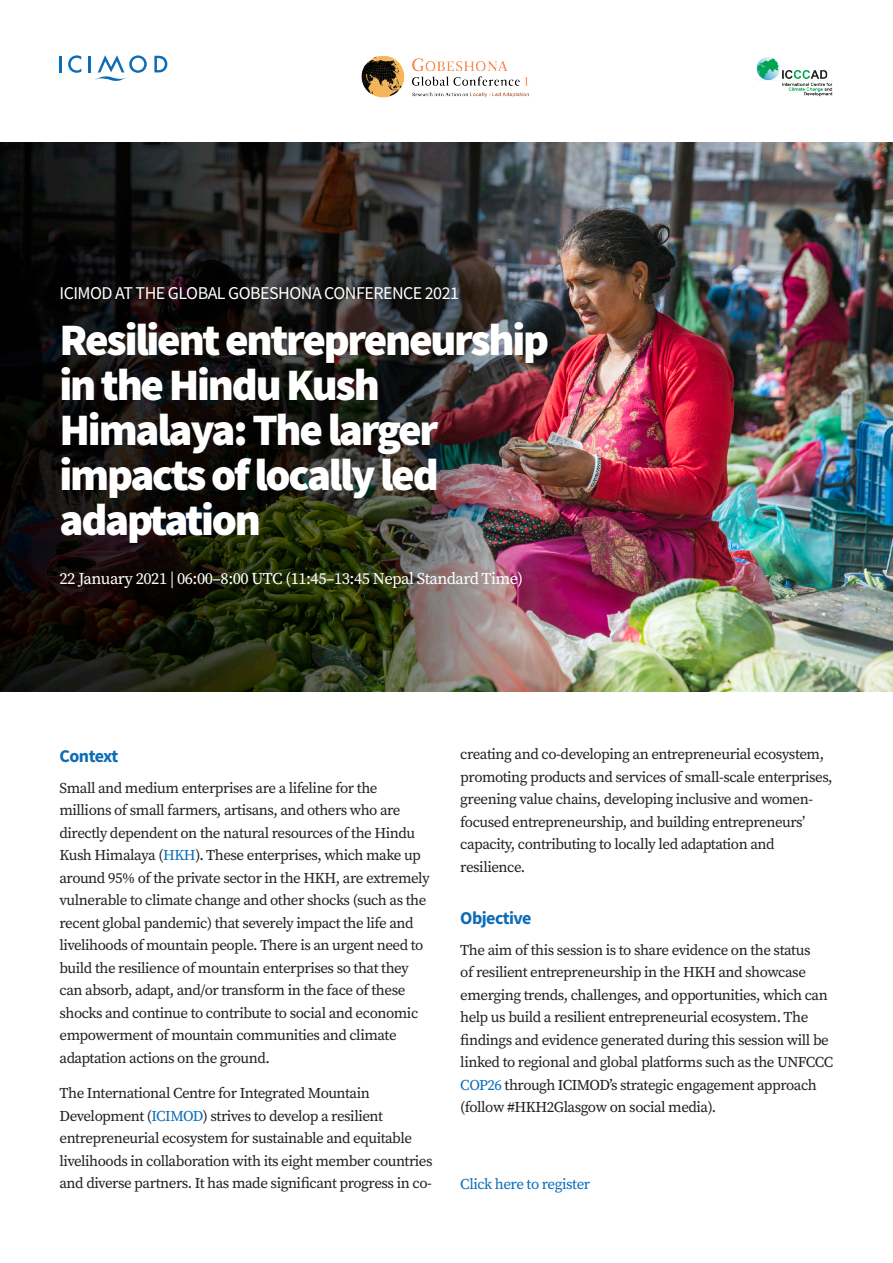
<style>
.page{position:relative;width:893px;height:1263px;background:#fff}
.page>*{position:absolute;margin:0;border:0;box-sizing:border-box;transform-origin:0 0}
.t1{font:900 45px/45px "Source Sans Pro";letter-spacing:-.05em;color:#fff}
.Body{font:18px "Source Sans Pro";letter-spacing:-.03em;color:#fff}
.Head_I{font:700 18px "Source Sans Pro";letter-spacing:-.03em;color:#0d6cb6}
.t2{font:16.5px "Source Serif Pro";letter-spacing:-.03em;color:#fff}
.Body-2{font:15px/22.5px "Source Serif Pro";letter-spacing:-.03em;color:#231f20}
.bullet{font:15px/22.5px "Source Serif Pro";letter-spacing:-.03em;color:#231f20}
.bullet-2{font:15px "Source Serif Pro";letter-spacing:-.03em;color:#0d6cb6}
.s1{color:#0d6cb6}
</style>
<div class="page">
<img style="left:0;top:142px;width:893px;height:549px">
<hr style="left:59px;top:56px;width:3px;height:16px;background:#0d6cb6">
<svg style="left:68px;top:55px;width:13px;height:18px"></svg>
<hr style="left:88px;top:56px;width:3px;height:16px;background:#0d6cb6">
<svg style="left:154px;top:56px;width:13px;height:16px"></svg>
<svg style="left:95px;top:55px;width:52px;height:26px"></svg>
<img style="left:361px;top:55px;width:168px;height:43px">
<img style="left:756px;top:57px;width:77px;height:40px">
<p class="Body" style="left:60px;top:281px;width:401px">ICIMOD AT THE GLOBAL GOBESHONA CONFERENCE 2021</p>
<p class="t1" style="left:60px;top:317px;width:491px">Resilient entrepreneurship in the Hindu Kush<br>Himalaya: The larger impacts of locally led adaptation</p>
<p class="t2" style="left:60px;top:568px;width:465px">22 January 2021 | 06:00–8:00 UTC (11:45–13:45 Nepal Standard Time)</p>
<p class="Head_I" style="left:60px;top:744px;width:60px">Context</p>
<p class="Body-2" style="left:60px;top:777px;width:372px">Small and medium enterprises are a lifeline for the millions of small farmers, artisans, and others who are directly dependent on the natural resources of the Hindu Kush Himalaya (<span class="s1">HKH</span>). These enterprises, which make up around 95% of the private sector in the HKH, are extremely vulnerable to climate change and other shocks (such as the recent global pandemic) that severely impact the life and livelihoods of mountain people. There is an urgent need to build the resilience of mountain enterprises so that they can absorb, adapt, and/or transform in the face of these shocks and continue to contribute to social and economic empowerment of mountain communities and climate adaptation actions on the ground.</p>
<p class="Body-2" style="left:60px;top:1082px;width:375px">The International Centre for Integrated Mountain Development (<span class="s1">ICIMOD</span>) strives to develop a resilient entrepreneurial ecosystem for sustainable and equitable livelihoods in collaboration with its eight member countries and diverse partners. It has made significant progress in co-</p>
<p class="Body-2" style="left:460px;top:743px;width:374px">creating and co-developing an entrepreneurial ecosystem, promoting products and services of small-scale enterprises, greening value chains, developing inclusive and women&shy;focused entrepreneurship, and building entrepreneurs’ capacity, contributing to locally led adaptation and resilience.</p>
<p class="Head_I" style="left:460px;top:906px;width:73px">Objective</p>
<p class="bullet" style="left:460px;top:939px;width:375px">The aim of this session is to share evidence on the status<br>of resilient entrepreneurship in the HKH and showcase emerging trends, challenges, and opportunities, which can help us build a resilient entrepreneurial ecosystem. The findings and evidence generated during this session will be linked to regional and global platforms such as the UNFCCC <span class="s1">COP26</span> through ICIMOD’s strategic engagement approach (follow #HKH2Glasgow on social media).</p>
<p class="bullet-2" style="left:460px;top:1174px;width:131px">Click here to register</p>
</div>
